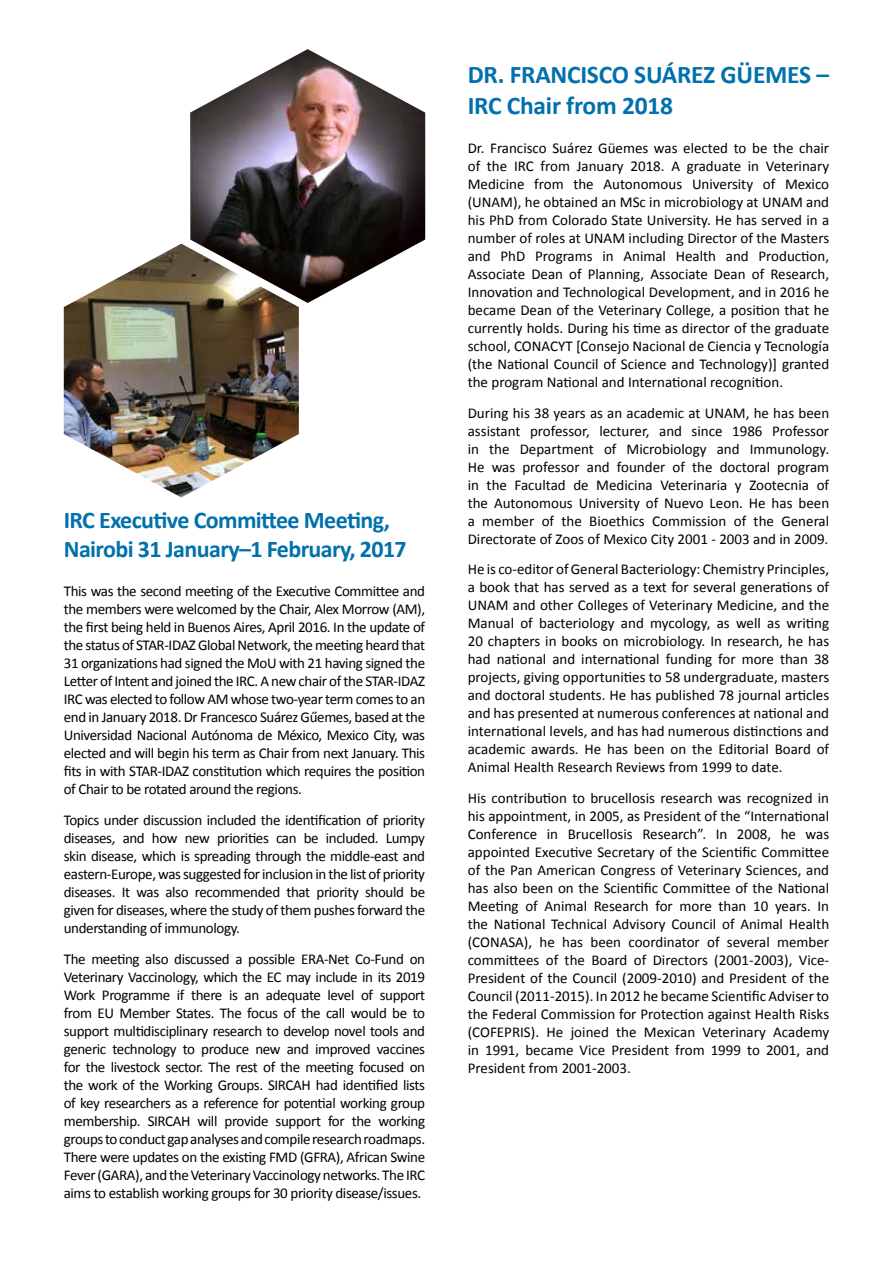
<style>
.page{position:relative;width:893px;height:1263px;background:#fff}
.page>*{position:absolute;margin:0;border:0;box-sizing:border-box;transform-origin:0 0}
.t1{font:700 25.5px/30.6px "Calibri";letter-spacing:-.01em;color:#0071ac}
.t2{font:700 24px/28.8px "Calibri";letter-spacing:-.025em;color:#0071ac}
.t3{font:15px/18px "Calibri";letter-spacing:-.01em;color:#000;text-align:justify}
</style>
<div class="page">
<img style="left:64px;top:244px;width:235px;height:253px">
<img style="left:190px;top:49px;width:235px;height:254px">
<h2 class="t2" style="left:64px;top:506px;width:345px">IRC Executive Committee Meeting,<br>Nairobi 31 January–1 February, 2017</h2>
<p class="t3" style="left:64px;top:582px;width:363px">This was the second meeting of the Executive Committee and the members were welcomed by the Chair, Alex Morrow (AM), the first being held in Buenos Aires, April 2016. In the update of the status of STAR-IDAZ Global Network, the meeting heard that 31 organizations had signed the MoU with 21 having signed the Letter of Intent and joined the IRC. A new chair of the STAR-IDAZ IRC was elected to follow AM whose two-year term comes to an end in January 2018. Dr Francesco Suárez Gűemes, based at the Universidad Nacional Autónoma de México, Mexico City, was elected and will begin his term as Chair from next January. This fits in with STAR-IDAZ constitution which requires the position of Chair to be rotated around the regions.</p>
<p class="t3" style="left:64px;top:811px;width:363px">Topics under discussion included the identification of priority diseases, and how new priorities can be included. Lumpy skin disease, which is spreading through the middle-east and eastern-Europe, was suggested for inclusion in the list of priority diseases. It was also recommended that priority should be given for diseases, where the study of them pushes forward the understanding of immunology.</p>
<p class="t3" style="left:64px;top:950px;width:363px">The meeting also discussed a possible ERA-Net Co-Fund on Veterinary Vaccinology, which the EC may include in its 2019<br>Work Programme if there is an adequate level of support from EU Member States. The focus of the call would be to support multidisciplinary research to develop novel tools and generic technology to produce new and improved vaccines for the livestock sector. The rest of the meeting focused on the work of the Working Groups. SIRCAH had identified lists of key researchers as a reference for potential working group membership. SIRCAH will provide support for the working groups to conduct gap analyses and compile research roadmaps.<br>There were updates on the existing FMD (GFRA), African Swine Fever (GARA), and the Veterinary Vaccinology networks. The IRC aims to establish working groups for 30 priority disease/issues.</p>
<h1 class="t1" style="left:468px;top:59px;width:363px">DR. FRANCISCO SUÁREZ GÜEMES –<br>IRC Chair from 2018</h1>
<p class="t3" style="left:468px;top:139px;width:363px">Dr. Francisco Suárez Güemes was elected to be the chair of the IRC from January 2018. A graduate in Veterinary Medicine from the Autonomous University of Mexico (UNAM), he obtained an MSc in microbiology at UNAM and his PhD from Colorado State University. He has served in a number of roles at UNAM including Director of the Masters and PhD Programs in Animal Health and Production, Associate Dean of Planning, Associate Dean of Research, Innovation and Technological Development, and in 2016 he became Dean of the Veterinary College, a position that he currently holds. During his time as director of the graduate school, CONACYT [Consejo Nacional de Ciencia y Tecnología (the National Council of Science and Technology)] granted the program National and International recognition.</p>
<p class="t3" style="left:468px;top:404px;width:363px">During his 38 years as an academic at UNAM, he has been assistant professor, lecturer, and since 1986 Professor in the Department of Microbiology and Immunology.<br>He was professor and founder of the doctoral program in the Facultad de Medicina Veterinaria y Zootecnia of the Autonomous University of Nuevo Leon. He has been a member of the Bioethics Commission of the General Directorate of Zoos of Mexico City 2001 - 2003 and in 2009.</p>
<p class="t3" style="left:468px;top:560px;width:363px">He is co-editor of General Bacteriology: Chemistry Principles, a book that has served as a text for several generations of UNAM and other Colleges of Veterinary Medicine, and the Manual of bacteriology and mycology, as well as writing 20 chapters in books on microbiology. In research, he has had national and international funding for more than 38 projects, giving opportunities to 58 undergraduate, masters and doctoral students. He has published 78 journal articles and has presented at numerous conferences at national and international levels, and has had numerous distinctions and academic awards. He has been on the Editorial Board of Animal Health Research Reviews from 1999 to date.</p>
<p class="t3" style="left:468px;top:789px;width:363px">His contribution to brucellosis research was recognized in his appointment, in 2005, as President of the “International Conference in Brucellosis Research”. In 2008, he was appointed Executive Secretary of the Scientific Committee of the Pan American Congress of Veterinary Sciences, and has also been on the Scientific Committee of the National Meeting of Animal Research for more than 10 years. In the National Technical Advisory Council of Animal Health (CONASA), he has been coordinator of several member committees of the Board of Directors (2001-2003), Vice-President of the Council (2009-2010) and President of the Council (2011-2015). In 2012 he became Scientific Adviser to the Federal Commission for Protection against Health Risks (COFEPRIS). He joined the Mexican Veterinary Academy in 1991, became Vice President from 1999 to 2001, and President from 2001-2003.</p>
</div>
